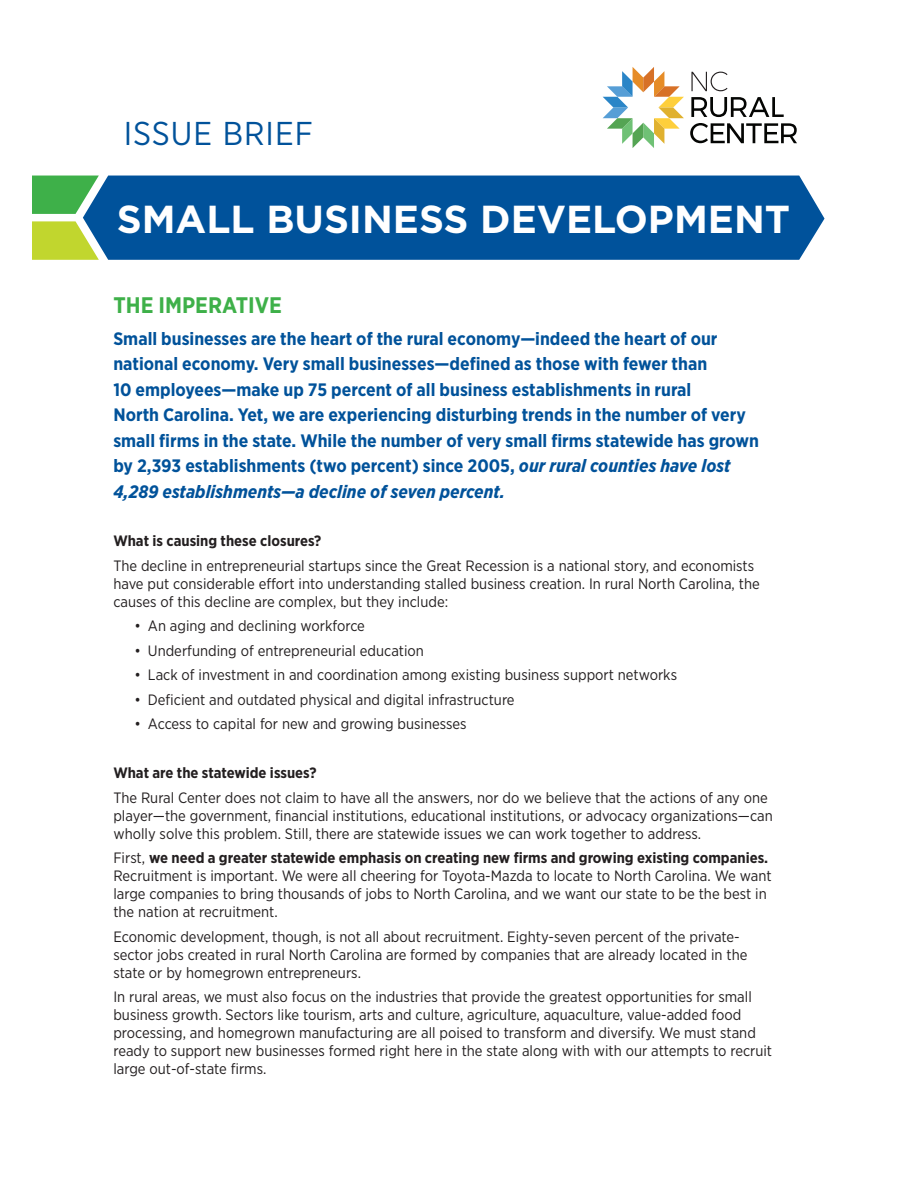
<style>
.page{position:relative;width:918px;height:1188px;background:#fff}
.page>*{position:absolute;margin:0;border:0;box-sizing:border-box;transform-origin:0 0}
.t1{font:700 39px "Gotham";color:#fff}
.t2{font:33px "Gotham Narrow";letter-spacing:.03em;color:#01529a}
.t3{font:700 22.5px "Gotham Narrow";color:#3eb049}
.t4{font:700 18px/25.5px "Gotham Narrow";color:#01529a}
.t5{font:15px/18px "Gotham Narrow";color:#231f20}
.t6{font:700 15px "Gotham Narrow";color:#231f20}
.s1{font-style:italic}
.s2{font-weight:700}
</style>
<div class="page">
<svg style="left:691px;top:97px;width:93px;height:20px"></svg>
<svg style="left:690px;top:123px;width:107px;height:20px"></svg>
<svg style="left:603px;top:67px;width:81px;height:81px"></svg>
<svg style="left:691px;top:72px;width:37px;height:19px"></svg>
<svg style="left:32px;top:221px;width:51px;height:39px;background:#c3d736"></svg>
<div style="left:32px;top:176px;width:51px;height:38px;background:#3eb049"></div>
<div style="left:83px;top:176px;width:742px;height:84px;background:#00529b"></div>
<p class="t2" style="left:124px;top:113px;width:191px">ISSUE BRIEF</p>
<p class="t1" style="left:117px;top:193px;width:675px">SMALL BUSINESS DEVELOPMENT</p>
<p class="t3" style="left:113px;top:290px;width:170px">THE IMPERATIVE</p>
<p class="t4" style="left:113px;top:325px;width:647px">Small businesses are the heart of the rural economy—indeed the heart of our national economy. Very small businesses—defined as those with fewer than<br>10 employees—make up 75 percent of all business establishments in rural<br>North Carolina. Yet, we are experiencing disturbing trends in the number of very small firms in the state. While the number of very small firms statewide has grown by 2,393 establishments (two percent) since 2005, <span class="s1">our rural counties have lost 4,289 establishments—a decline of seven percent.</span></p>
<p class="t6" style="left:113px;top:532px;width:210px">What is causing these closures?</p>
<p class="t5" style="left:113px;top:556px;width:648px">The decline in entrepreneurial startups since the Great Recession is a national story, and economists have put considerable effort into understanding stalled business creation. In rural North Carolina, the causes of this decline are complex, but they include:</p>
<p class="t5" style="left:134px;top:617px;width:232px">• An aging and declining workforce</p>
<p class="t5" style="left:134px;top:641px;width:291px">• Underfunding of entrepreneurial education</p>
<p class="t5" style="left:134px;top:666px;width:544px">• Lack of investment in and coordination among existing business support networks</p>
<p class="t5" style="left:134px;top:690px;width:382px">• Deficient and outdated physical and digital infrastructure</p>
<p class="t5" style="left:134px;top:715px;width:334px">• Access to capital for new and growing businesses</p>
<p class="t6" style="left:113px;top:763px;width:205px">What are the statewide issues?</p>
<p class="t5" style="left:113px;top:788px;width:661px">The Rural Center does not claim to have all the answers, nor do we believe that the actions of any one player—the government, financial institutions, educational institutions, or advocacy organizations—can wholly solve this problem. Still, there are statewide issues we can work together to address.</p>
<p class="t5" style="left:113px;top:849px;width:660px">First, <span class="s2">we need a greater statewide emphasis on creating new firms and growing existing companies.<br></span>Recruitment is important. We were all cheering for Toyota-Mazda to locate to North Carolina. We want large companies to bring thousands of jobs to North Carolina, and we want our state to be the best in the nation at recruitment.</p>
<p class="t5" style="left:113px;top:927px;width:636px">Economic development, though, is not all about recruitment. Eighty-seven percent of the private&shy;sector jobs created in rural North Carolina are formed by companies that are already located in the state or by homegrown entrepreneurs.</p>
<p class="t5" style="left:113px;top:988px;width:660px">In rural areas, we must also focus on the industries that provide the greatest opportunities for small business growth. Sectors like tourism, arts and culture, agriculture, aquaculture, value-added food processing, and homegrown manufacturing are all poised to transform and diversify. We must stand ready to support new businesses formed right here in the state along with with our attempts to recruit large out-of-state firms.</p>
</div>
